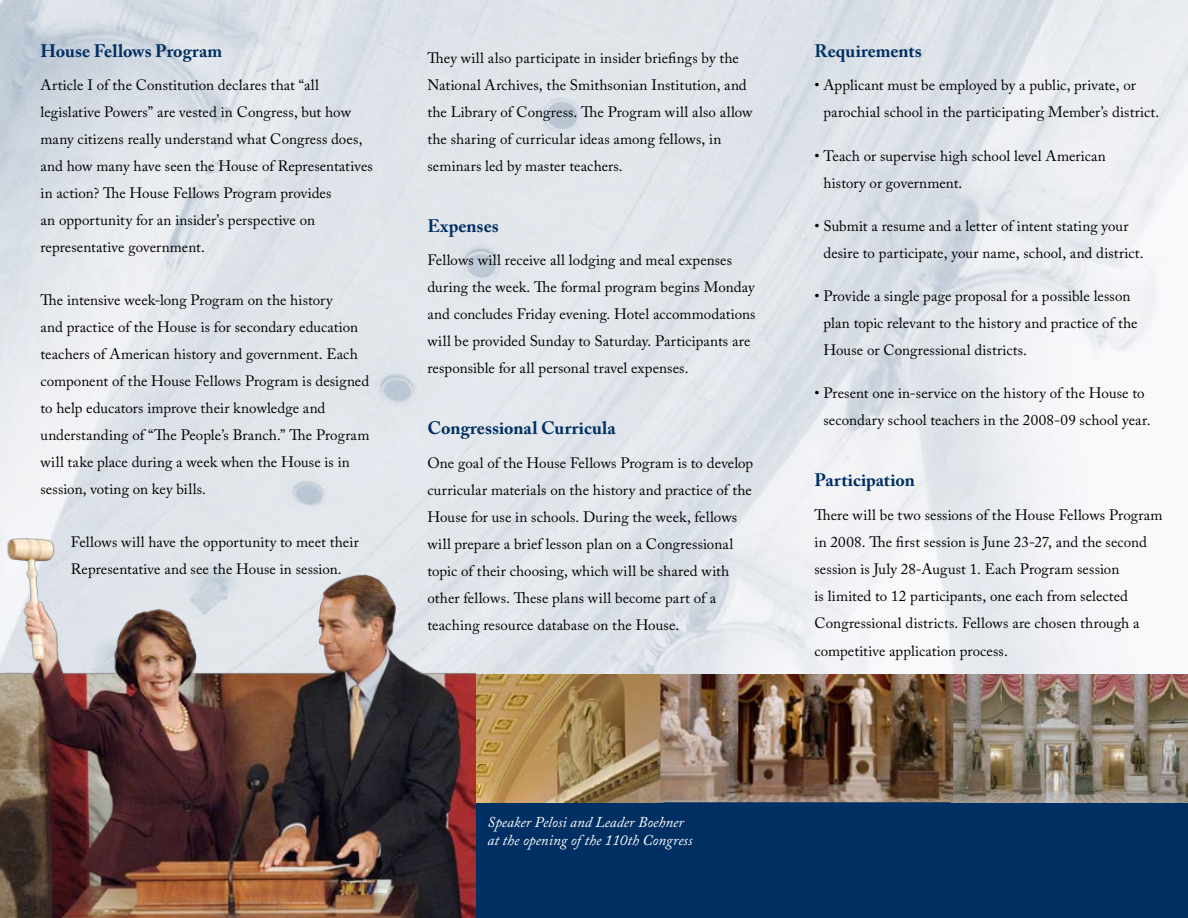
<style>
.page{position:relative;width:1188px;height:918px;background:#fff}
.page>*{position:absolute;margin:0;border:0;box-sizing:border-box;transform-origin:0 0}
.t1{font:700 18px "Adobe Caslon Pro";color:#002f63}
.t2{font:15px/27px "Adobe Caslon Pro";letter-spacing:.005em;color:#000}
.t3{font:italic 15px/18px "Adobe Caslon Pro";color:#fff}
</style>
<div class="page">
<div style="left:0;top:737px;width:1188px;height:181px;background:#002f63"></div>
<img style="left:476px;top:674px;width:184px;height:128px">
<img style="left:660px;top:674px;width:528px;height:128px">
<img style="left:0;top:525px;width:476px;height:393px">
<p class="t1" style="left:40px;top:40px;width:183px">House Fellows Program</p>
<p class="t2" style="left:40px;top:72px;width:334px">Article I of the Constitution declares that “all legislative Powers” are vested in Congress, but how many citizens really understand what Congress does, and how many have seen the House of Representatives in action? The House Fellows Program provides<br>an opportunity for an insider’s perspective on representative government.</p>
<p class="t2" style="left:40px;top:287px;width:330px">The intensive week-long Program on the history<br>and practice of the House is for secondary education teachers of American history and government. Each component of the House Fellows Program is designed to help educators improve their knowledge and understanding of “The People’s Branch.” The Program will take place during a week when the House is in session, voting on key bills.</p>
<p class="t2" style="left:71px;top:529px;width:289px">Fellows will have the opportunity to meet their<br>Representative and see the House in session.</p>
<p class="t2" style="left:428px;top:44px;width:327px">They will also participate in insider briefings by the National Archives, the Smithsonian Institution, and the Library of Congress. The Program will also allow the sharing of curricular ideas among fellows, in seminars led by master teachers.</p>
<p class="t1" style="left:428px;top:215px;width:73px">Expenses</p>
<p class="t2" style="left:428px;top:247px;width:329px">Fellows will receive all lodging and meal expenses during the week. The formal program begins Monday and concludes Friday evening. Hotel accommodations will be provided Sunday to Saturday. Participants are responsible for all personal travel expenses.</p>
<p class="t1" style="left:428px;top:417px;width:190px">Congressional Curricula</p>
<p class="t2" style="left:428px;top:449px;width:327px">One goal of the House Fellows Program is to develop curricular materials on the history and practice of the House for use in schools. During the week, fellows will prepare a brief lesson plan on a Congressional topic of their choosing, which will be shared with other fellows. These plans will become part of a teaching resource database on the House.</p>
<p class="t1" style="left:814px;top:40px;width:109px">Requirements</p>
<p class="t2" style="left:824px;top:72px;width:337px;text-indent:-9px">• Applicant must be employed by a public, private, or parochial school in the participating Member’s district.</p>
<p class="t2" style="left:824px;top:142px;width:284px;text-indent:-9px">• Teach or supervise high school level American history or government.</p>
<p class="t2" style="left:824px;top:212px;width:322px;text-indent:-9px">• Submit a resume and a letter of intent stating your desire to participate, your name, school, and district.</p>
<p class="t2" style="left:824px;top:282px;width:316px;text-indent:-9px">• Provide a single page proposal for a possible lesson plan topic relevant to the history and practice of the<br>House or Congressional districts.</p>
<p class="t2" style="left:824px;top:380px;width:329px;text-indent:-9px">• Present one in-service on the history of the House to secondary school teachers in the 2008-09 school year.</p>
<p class="t1" style="left:814px;top:469px;width:102px">Participation</p>
<p class="t2" style="left:814px;top:501px;width:350px">There will be two sessions of the House Fellows Program in 2008. The first session is June 23-27, and the second session is July 28-August 1. Each Program session<br>is limited to 12 participants, one each from selected Congressional districts. Fellows are chosen through a</p>
<p class="t2" style="left:814px;top:638px;width:195px">competitive application process.</p>
<p class="t3" style="left:488px;top:812px;width:206px">Speaker Pelosi and Leader Boehner at the opening of the 110th Congress</p>
</div>
